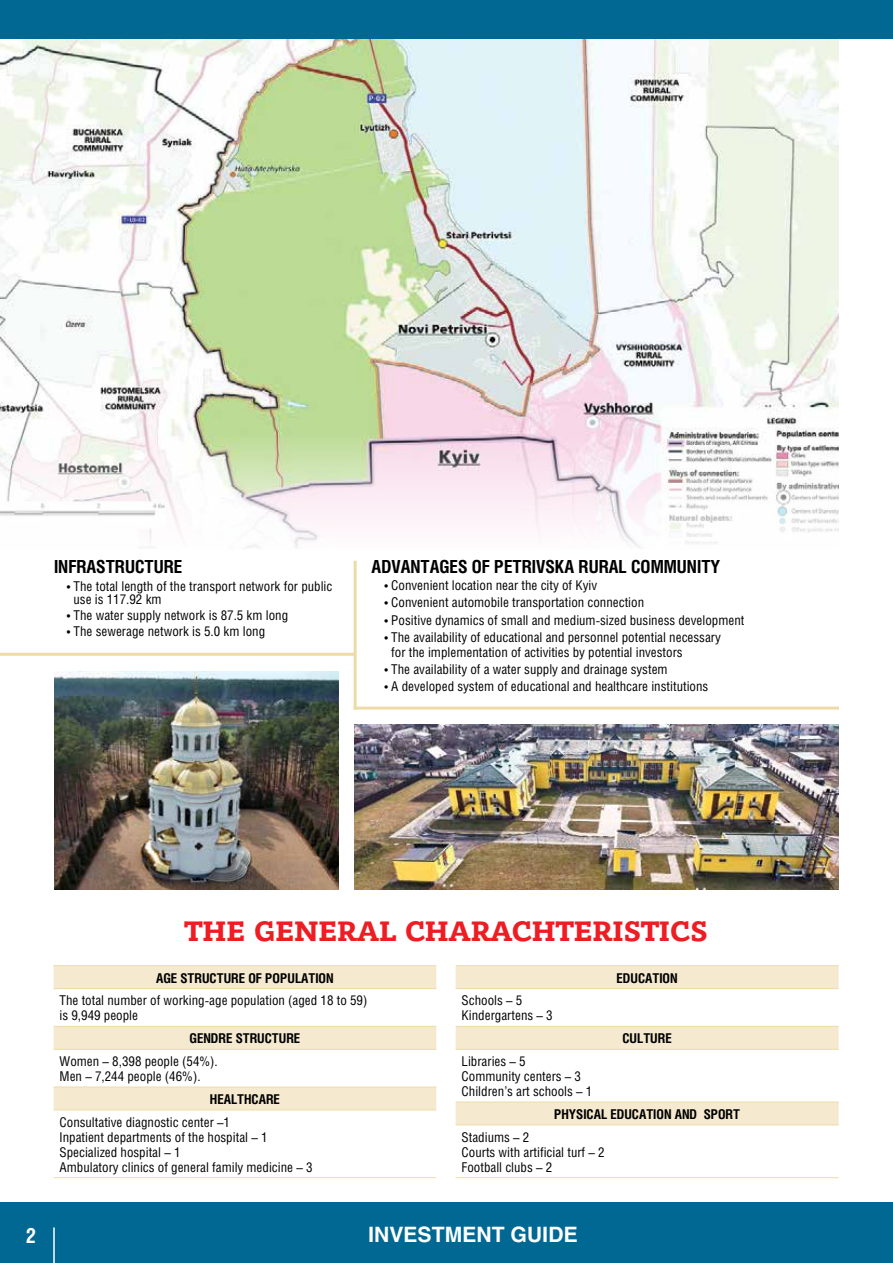
<style>
.page{position:relative;width:893px;height:1263px;background:#fff}
.page>*{position:absolute;margin:0;border:0;box-sizing:border-box;transform-origin:0 0}
.t1{font:700 30px "Bandera Pro";color:#ed1d24}
.t2{font:700 21px "Helios C";color:#fff}
.t3{font:700 21px "Helios Cond C";color:#fff}
.t4{font:700 18px "Helios Cond C";color:#000}
.t5{font:13.5px/15px "Helios Cond C";color:#000}
.t6{font:700 13.5px "Helios Cond C";color:#000}
</style>
<div class="page">
<div style="left:0;top:1202px;width:893px;height:61px;background:#006892"></div>
<hr style="left:53px;top:1227px;width:2px;height:36px;background:#fff">
<img style="left:0;top:39px;width:839px;height:509px">
<hr style="left:0;top:653px;width:356px;height:3px;background:#eddba7">
<hr style="left:354px;top:707px;width:485px;height:3px;background:#eddba7">
<hr style="left:354px;top:561px;width:3px;height:149px;background:#eddba7">
<img style="left:354px;top:724px;width:485px;height:165px">
<img style="left:54px;top:672px;width:284px;height:217px">
<svg style="left:54px;top:966px;width:382px;height:143px"></svg>
<hr style="left:54px;top:965px;width:382px;height:1px;background:#eddba7">
<hr style="left:54px;top:988px;width:382px;height:1px;background:#eddba7">
<hr style="left:54px;top:1026px;width:382px;height:1px;background:#eddba7">
<hr style="left:54px;top:1049px;width:382px;height:1px;background:#eddba7">
<hr style="left:54px;top:1087px;width:382px;height:1px;background:#eddba7">
<hr style="left:54px;top:1109px;width:382px;height:1px;background:#eddba7">
<hr style="left:54px;top:1177px;width:382px;height:1px;background:#eddba7">
<svg style="left:456px;top:966px;width:383px;height:158px"></svg>
<hr style="left:456px;top:1177px;width:383px;height:1px;background:#eddba7">
<hr style="left:456px;top:965px;width:383px;height:1px;background:#eddba7">
<hr style="left:456px;top:988px;width:383px;height:1px;background:#eddba7">
<hr style="left:456px;top:1102px;width:383px;height:1px;background:#eddba7">
<hr style="left:456px;top:1026px;width:383px;height:1px;background:#eddba7">
<hr style="left:456px;top:1124px;width:383px;height:1px;background:#eddba7">
<hr style="left:456px;top:1049px;width:383px;height:1px;background:#eddba7">
<div style="left:0;top:0;width:893px;height:39px;background:#006892"></div>
<h3 class="t4" style="left:54px;top:556px;width:130px">INFRASTRUCTURE</h3>
<p class="t5" style="left:74px;top:579px;width:260px;line-height:13.5px;text-indent:-7px">• The total length of the transport network for public use is 117.92 km</p>
<p class="t5" style="left:67px;top:607px;width:223px">• The water supply network is 87.5 km long</p>
<p class="t5" style="left:67px;top:623px;width:200px">• The sewerage network is 5.0 km long</p>
<h3 class="t4" style="left:372px;top:556px;width:350px">ADVANTAGES OF PETRIVSKA RURAL COMMUNITY</h3>
<p class="t5" style="left:384px;top:578px;width:214px">• Convenient location near the city of Kyiv</p>
<p class="t5" style="left:384px;top:595px;width:261px">• Convenient automobile transportation connection</p>
<p class="t5" style="left:384px;top:612px;width:362px">• Positive dynamics of small and medium-sized business development</p>
<p class="t5" style="left:391px;top:629px;width:331px;text-indent:-7px">• The availability of educational and personnel potential necessary for the implementation of activities by potential investors</p>
<p class="t5" style="left:384px;top:661px;width:285px">• The availability of a water supply and drainage system</p>
<p class="t5" style="left:384px;top:678px;width:325px">• A developed system of educational and healthcare institutions</p>
<h1 class="t1" style="left:185px;top:912px;width:524px">THE GENERAL CHARACHTERISTICS</h1>
<p class="t6" style="left:156px;top:970px;width:179px">AGE STRUCTURE OF POPULATION</p>
<p class="t5" style="left:60px;top:993px;width:309px">The total number of working-age population (aged 18 to 59) is 9,949 people</p>
<p class="t6" style="left:190px;top:1030px;width:112px">GENDRE STRUCTURE</p>
<p class="t5" style="left:60px;top:1053px;width:160px">Women – 8,398 people (54%).<br>Men – 7,244 people (46%).</p>
<p class="t6" style="left:210px;top:1091px;width:72px">HEALTHCARE</p>
<p class="t5" style="left:60px;top:1114px;width:254px">Consultative diagnostic center –1<br>Inpatient departments of the hospital – 1<br>Specialized hospital – 1<br>Ambulatory clinics of general family medicine – 3</p>
<p class="t5" style="left:462px;top:993px;width:93px">Schools – 5<br>Kindergartens – 3</p>
<p class="t6" style="left:617px;top:970px;width:63px">EDUCATION</p>
<p class="t6" style="left:622px;top:1030px;width:51px">CULTURE</p>
<p class="t5" style="left:462px;top:1053px;width:132px">Libraries – 5<br>Community centers – 3<br>Children’s art schools – 1</p>
<p class="t6" style="left:554px;top:1106px;width:187px">PHYSICAL EDUCATION AND SPORT</p>
<p class="t5" style="left:462px;top:1129px;width:145px">Stadiums – 2<br>Courts with artificial turf – 2<br>Football clubs – 2</p>
<h2 class="t3" style="left:26px;top:1222px;width:12px">2</h2>
<h2 class="t2" style="left:368px;top:1222px;width:211px">INVESTMENT GUIDE</h2>
</div>
